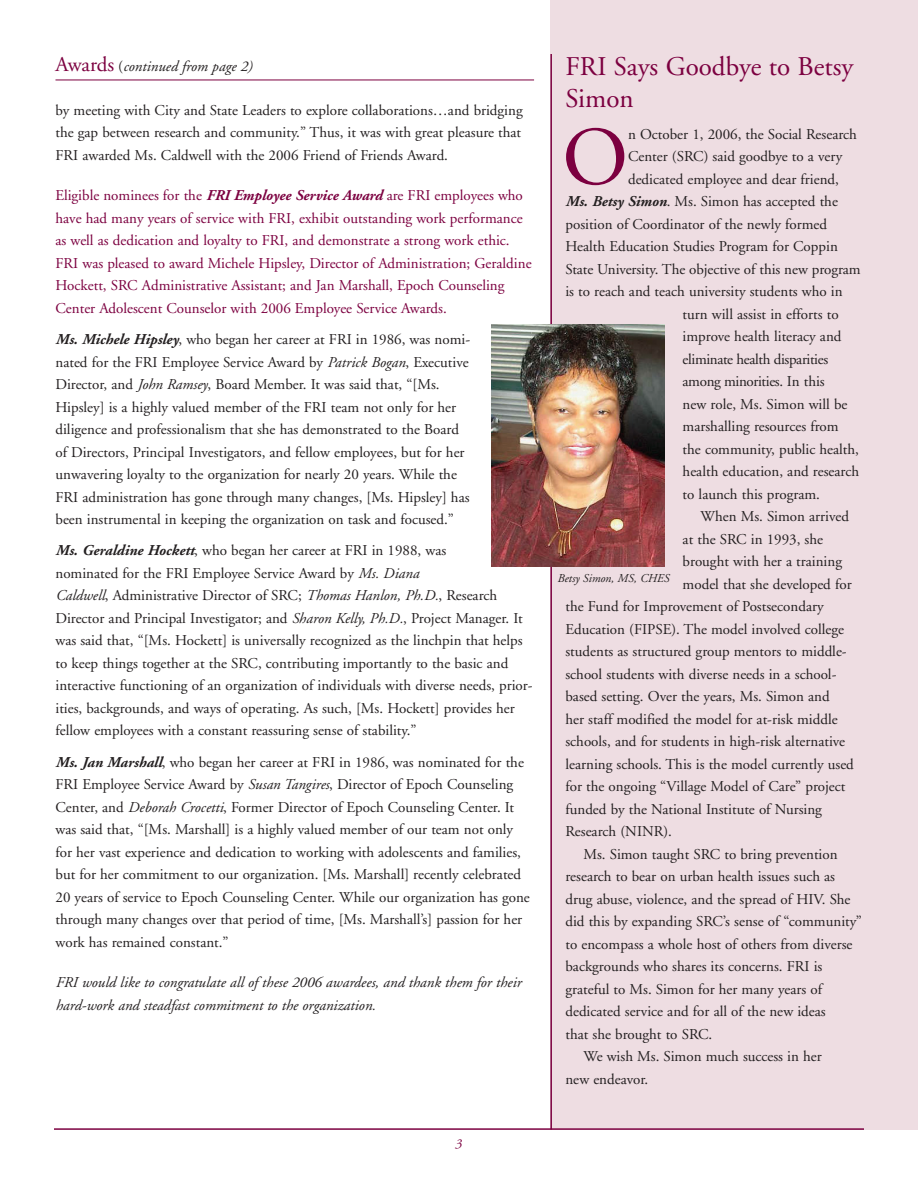
<style>
.page{position:relative;width:918px;height:1188px;background:#fff}
.page>*{position:absolute;margin:0;border:0;box-sizing:border-box;transform-origin:0 0}
.t1{font:82.8px "Adobe Garamond";color:#7c0040}
.t2{font:27px/32.4px "Adobe Garamond";color:#7c0040}
.t3{font:15px/22.5px "Adobe Garamond";color:#231f20}
.t4{font:15px/22.5px "Adobe Garamond";color:#7c0040}
.t5{font:italic 15px/22.5px "Adobe Garamond";color:#231f20}
.t6{font:15px "Adobe Garamond";letter-spacing:-.025em;color:#231f20}
.t7{font:italic 13.5px "Adobe Garamond";color:#7c0040}
.t8{font:italic 12px "Adobe Garamond";color:#231f20}
.s1{font-style:normal;font-size:21px;color:#7c0040}
.s2{font-style:normal}
.s3{font-weight:700;font-style:italic}
.s4{font-style:italic}
</style>
<div class="page">
<div style="left:551px;top:0;width:367px;height:1129px;background:#eedde2"></div>
<hr style="left:54px;top:1128px;width:810px;height:2px;background:#7c0040">
<hr style="left:56px;top:80px;width:478px;height:1px;background:#7c0040">
<hr style="left:550px;top:54px;width:2px;height:1076px;background:#7c0040">
<img style="left:492px;top:324px;width:173px;height:242px">
<p class="t5" style="left:56px;top:56px;width:198px"><span class="s1">Awards</span> <span class="s2">(</span>continued from page 2)</p>
<h2 class="t2" style="left:565px;top:53px;width:289px">FRI Says Goodbye to Betsy<br>Simon</h2>
<h1 class="t1" style="left:562px;top:124px;width:67px">O</h1>
<p class="t3" style="left:628px;top:124px;width:230px">n October 1, 2006, the Social Research</p>
<p class="t3" style="left:56px;top:100px;width:469px;text-align:justify">by meeting with City and State Leaders to explore collaborations…and bridging the gap between research and community.” Thus, it was with great pleasure that FRI awarded Ms. Caldwell with the 2006 Friend of Friends Award.</p>
<p class="t4" style="left:56px;top:185px;width:478px">Eligible nominees for the <span class="s3">FRI Employee Service Award</span> are FRI employees who have had many years of service with FRI, exhibit outstanding work performance as well as dedication and loyalty to FRI, and demonstrate a strong work ethic.<br>FRI was pleased to award Michele Hipsley, Director of Administration; Geraldine Hockett, SRC Administrative Assistant; and Jan Marshall, Epoch Counseling Center Adolescent Counselor with 2006 Employee Service Awards.</p>
<p class="t3" style="left:56px;top:329px;width:416px"><span class="s3">Ms. Michele Hipsley</span>, who began her career at FRI in 1986, was nomi&shy;nated for the FRI Employee Service Award by <span class="s4">Patrick Bogan</span>, Executive Director, and <span class="s4">John Ramsey</span>, Board Member. It was said that, “[Ms.<br>Hipsley] is a highly valued member of the FRI team not only for her diligence and professionalism that she has demonstrated to the Board of Directors, Principal Investigators, and fellow employees, but for her unwavering loyalty to the organization for nearly 20 years. While the FRI administration has gone through many changes, [Ms. Hipsley] has been instrumental in keeping the organization on task and focused.”</p>
<p class="t3" style="left:56px;top:541px;width:479px"><span class="s3">Ms. Geraldine Hockett</span>, who began her career at FRI in 1988, was<br>nominated for the FRI Employee Service Award by <span class="s4">Ms. Diana<br>Caldwell</span>, Administrative Director of SRC; <span class="s4">Thomas Hanlon, Ph.D.</span>, Research Director and Principal Investigator; and <span class="s4">Sharon Kelly, Ph.D.</span>, Project Manager. It was said that, “[Ms. Hockett] is universally recognized as the linchpin that helps to keep things together at the SRC, contributing importantly to the basic and interactive functioning of an organization of individuals with diverse needs, prior&shy;ities, backgrounds, and ways of operating. As such, [Ms. Hockett] provides her fellow employees with a constant reassuring sense of stability.”</p>
<p class="t3" style="left:56px;top:752px;width:476px"><span class="s3">Ms. Jan Marshall</span>, who began her career at FRI in 1986, was nominated for the FRI Employee Service Award by <span class="s4">Susan Tangires</span>, Director of Epoch Counseling Center, and <span class="s4">Deborah Crocetti</span>, Former Director of Epoch Counseling Center. It was said that, “[Ms. Marshall] is a highly valued member of our team not only for her vast experience and dedication to working with adolescents and families, but for her commitment to our organization. [Ms. Marshall] recently celebrated 20 years of service to Epoch Counseling Center. While our organization has gone through many changes over that period of time, [Ms. Marshall’s] passion for her work has remained constant.”</p>
<p class="t5" style="left:56px;top:973px;width:467px">FRI would like to congratulate all of these 2006 awardees, and thank them for their hard-work and steadfast commitment to the organization.</p>
<p class="t3" style="left:628px;top:147px;width:216px">Center (SRC) said goodbye to a very</p>
<p class="t3" style="left:628px;top:169px;width:212px">dedicated employee and dear friend,</p>
<p class="t3" style="left:565px;top:192px;width:274px"><span class="s3">Ms. Betsy Simon</span>. Ms. Simon has accepted the</p>
<p class="t3" style="left:565px;top:214px;width:263px">position of Coordinator of the newly formed</p>
<p class="t3" style="left:565px;top:237px;width:274px">Health Education Studies Program for Coppin</p>
<p class="t3" style="left:565px;top:259px;width:297px">State University. The objective of this new program</p>
<p class="t3" style="left:565px;top:282px;width:279px">is to reach and teach university students who in</p>
<p class="t3" style="left:683px;top:304px;width:158px">turn will assist in efforts to</p>
<p class="t3" style="left:683px;top:327px;width:160px">improve health literacy and</p>
<p class="t6" style="left:683px;top:353px;width:147px">eliminate health disparities</p>
<p class="t6" style="left:683px;top:376px;width:144px">among minorities. In this</p>
<p class="t3" style="left:683px;top:394px;width:166px">new role, Ms. Simon will be</p>
<p class="t3" style="left:683px;top:417px;width:158px">marshalling resources from</p>
<p class="t3" style="left:683px;top:439px;width:178px">the community, public health,</p>
<p class="t3" style="left:683px;top:462px;width:178px">health education, and research</p>
<p class="t3" style="left:683px;top:484px;width:139px">to launch this program.</p>
<p class="t3" style="left:701px;top:507px;width:150px">When Ms. Simon arrived</p>
<p class="t3" style="left:683px;top:529px;width:142px">at the SRC in 1993, she</p>
<p class="t3" style="left:683px;top:552px;width:161px">brought with her a training</p>
<p class="t3" style="left:683px;top:574px;width:171px">model that she developed for</p>
<p class="t3" style="left:565px;top:597px;width:260px">the Fund for Improvement of Postsecondary</p>
<p class="t3" style="left:565px;top:619px;width:280px">Education (FIPSE). The model involved college</p>
<p class="t3" style="left:565px;top:642px;width:283px">students as structured group mentors to middle-</p>
<p class="t3" style="left:565px;top:664px;width:273px">school students with diverse needs in a school-</p>
<p class="t3" style="left:565px;top:687px;width:266px">based setting. Over the years, Ms. Simon and</p>
<p class="t3" style="left:565px;top:709px;width:274px">her staff modified the model for at-risk middle</p>
<p class="t3" style="left:565px;top:732px;width:281px">schools, and for students in high-risk alternative</p>
<p class="t3" style="left:565px;top:754px;width:290px">learning schools. This is the model currently used</p>
<p class="t3" style="left:565px;top:777px;width:282px">for the ongoing “Village Model of Care” project</p>
<p class="t3" style="left:565px;top:799px;width:258px">funded by the National Institute of Nursing</p>
<p class="t3" style="left:565px;top:822px;width:108px">Research (NINR).</p>
<p class="t3" style="left:583px;top:844px;width:256px">Ms. Simon taught SRC to bring prevention</p>
<p class="t3" style="left:565px;top:867px;width:271px">research to bear on urban health issues such as</p>
<p class="t3" style="left:565px;top:889px;width:287px">drug abuse, violence, and the spread of HIV. She</p>
<p class="t3" style="left:565px;top:912px;width:298px">did this by expanding SRC’s sense of “community”</p>
<p class="t3" style="left:565px;top:934px;width:289px">to encompass a whole host of others from diverse</p>
<p class="t3" style="left:565px;top:957px;width:258px">backgrounds who shares its concerns. FRI is</p>
<p class="t3" style="left:565px;top:979px;width:258px">grateful to Ms. Simon for her many years of</p>
<p class="t3" style="left:565px;top:1002px;width:262px">dedicated service and for all of the new ideas</p>
<p class="t3" style="left:565px;top:1024px;width:148px">that she brought to SRC.</p>
<p class="t3" style="left:583px;top:1047px;width:240px">We wish Ms. Simon much success in her</p>
<p class="t3" style="left:565px;top:1069px;width:84px">new endeavor.</p>
<p class="t8" style="left:557px;top:573px;width:113px">Betsy Simon, MS, CHES</p>
<p class="t7" style="left:455px;top:1138px;width:8px">3</p>
</div>
